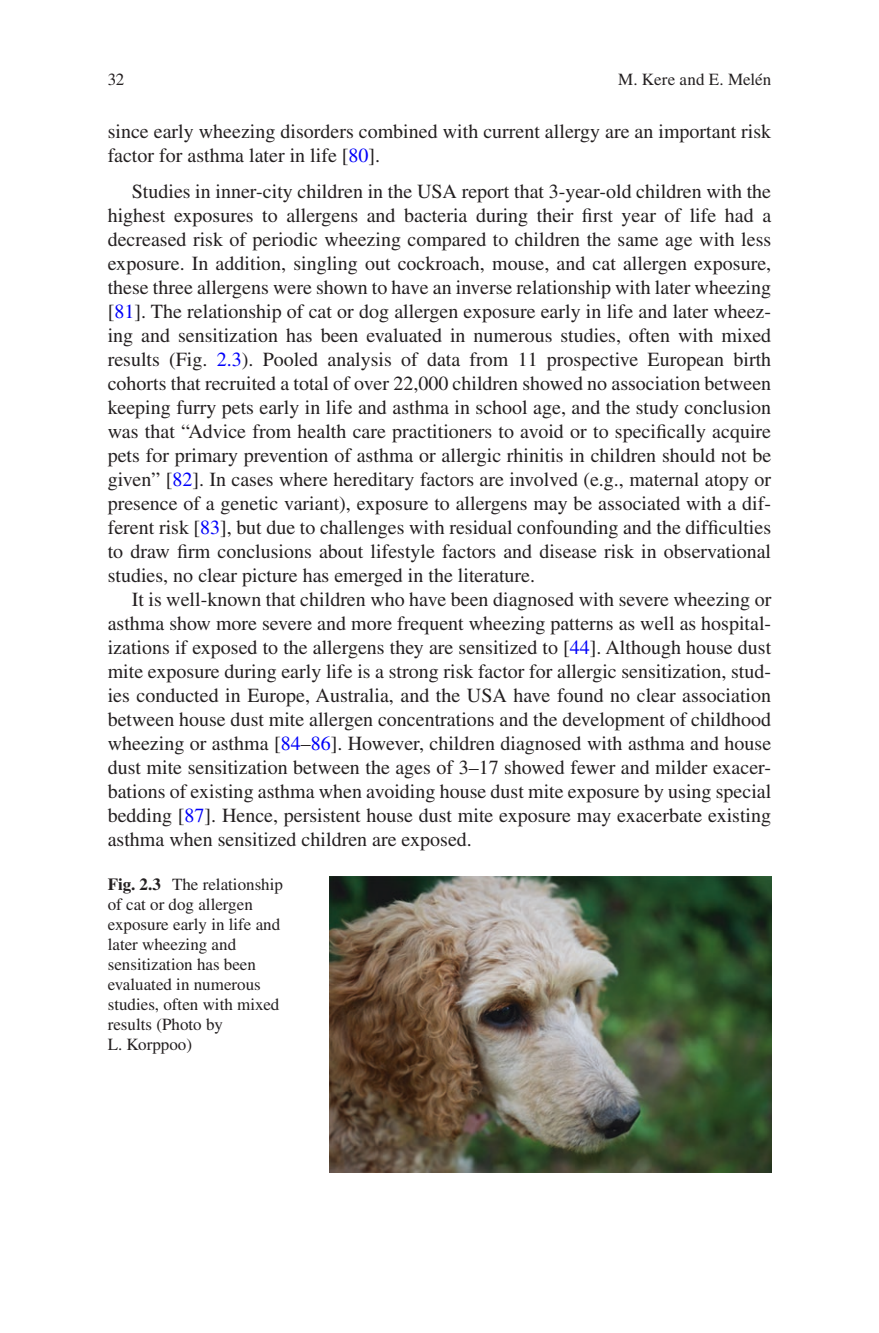
<style>
.page{position:relative;width:879px;height:1333px;background:#fff}
.page>*{position:absolute;margin:0;border:0;box-sizing:border-box;transform-origin:0 0}
.t1{font:20px/24px "Yjqwqn Times LT Std";color:#231f20;text-align:justify}
.t2{font:17px/20px "Yjqwqn Times LT Std";color:#231f20}
.t3{font:17px "Spsxrc Times LT Std";color:#231f20}
.s1{color:#0000fa}
.s2{font-family:"Qytkcy Times LT Std";font-weight:700}
</style>
<div class="page">
<img style="left:329px;top:876px;width:442px;height:295px">
<p class="t3" style="left:618px;top:70px;width:154px">M. Kere and E. Melén</p>
<p class="t2" style="left:108px;top:69px;width:18px">32</p>
<p class="t1" style="left:108px;top:119px;width:665px">since early wheezing disorders combined with current allergy are an important risk factor for asthma later in life [<span class="s1">80</span>].</p>
<p class="t1" style="left:108px;top:179px;width:665px;text-indent:24px">Studies in inner-city children in the USA report that 3-year-old children with the highest exposures to allergens and bacteria during their first year of life had a decreased risk of periodic wheezing compared to children the same age with less exposure. In addition, singling out cockroach, mouse, and cat allergen exposure, these three allergens were shown to have an inverse relationship with later wheezing [<span class="s1">81</span>]. The relationship of cat or dog allergen exposure early in life and later wheez&shy;ing and sensitization has been evaluated in numerous studies, often with mixed results (Fig. <span class="s1">2.3</span>). Pooled analysis of data from 11 prospective European birth cohorts that recruited a total of over 22,000 children showed no association between keeping furry pets early in life and asthma in school age, and the study conclusion was that “Advice from health care practitioners to avoid or to specifically acquire pets for primary prevention of asthma or allergic rhinitis in children should not be given” [<span class="s1">82</span>]. In cases where hereditary factors are involved (e.g., maternal atopy or presence of a genetic variant), exposure to allergens may be associated with a dif&shy;ferent risk [<span class="s1">83</span>], but due to challenges with residual confounding and the difficulties to draw firm conclusions about lifestyle factors and disease risk in observational studies, no clear picture has emerged in the literature.</p>
<p class="t1" style="left:108px;top:587px;width:665px;text-indent:24px">It is well-known that children who have been diagnosed with severe wheezing or asthma show more severe and more frequent wheezing patterns as well as hospital&shy;izations if exposed to the allergens they are sensitized to [<span class="s1">44</span>]. Although house dust mite exposure during early life is a strong risk factor for allergic sensitization, stud&shy;ies conducted in Europe, Australia, and the USA have found no clear association between house dust mite allergen concentrations and the development of childhood wheezing or asthma [<span class="s1">84</span>–<span class="s1">86</span>]. However, children diagnosed with asthma and house dust mite sensitization between the ages of 3–17 showed fewer and milder exacer&shy;bations of existing asthma when avoiding house dust mite exposure by using special bedding [<span class="s1">87</span>]. Hence, persistent house dust mite exposure may exacerbate existing asthma when sensitized children are exposed.</p>
<p class="t2" style="left:108px;top:873px;width:177px"><span class="s2">Fig. 2.3</span> The relationship of cat or dog allergen exposure early in life and later wheezing and sensitization has been evaluated in numerous studies, often with mixed results (Photo by<br>L. Korppoo)</p>
</div>
